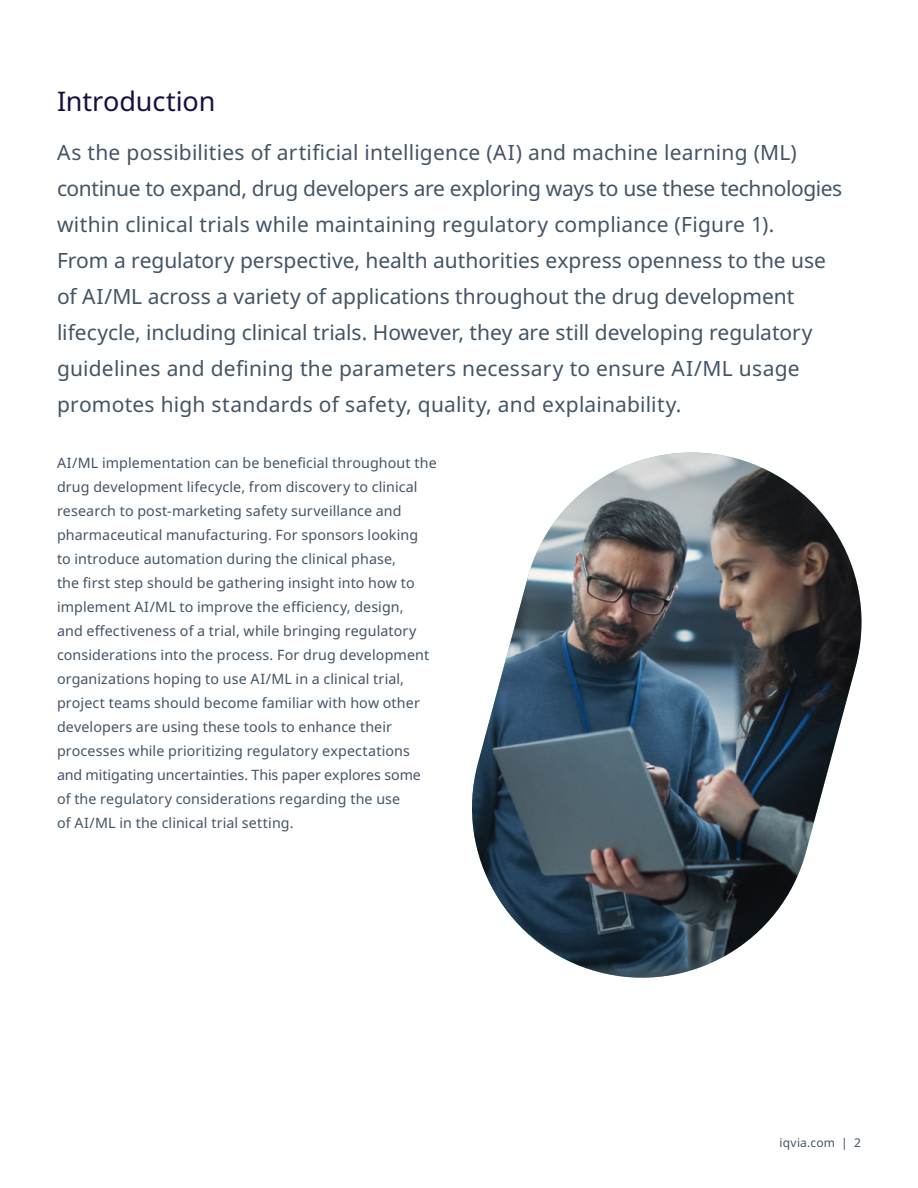
<style>
.page{position:relative;width:918px;height:1188px;background:#fff}
.page>*{position:absolute;margin:0;border:0;box-sizing:border-box;transform-origin:0 0}
.t1{font:27px "Noto Sans";letter-spacing:-.005em;color:#161042}
.t2{font:21px/36px "Noto Sans";letter-spacing:.005em;color:#435465}
.t3{font:14.25px/24px "Noto Sans";letter-spacing:.01em;color:#435465}
.t4{font:12px "Noto Sans";letter-spacing:.015em;color:#435465}
</style>
<div class="page">
<img style="left:472px;top:453px;width:390px;height:525px">
<h1 class="t1" style="left:57px;top:82px;width:160px">Introduction</h1>
<p class="t2" style="left:57px;top:134px;width:787px">As the possibilities of artificial intelligence (AI) and machine learning (ML) continue to expand, drug developers are exploring ways to use these technologies within clinical trials while maintaining regulatory compliance (Figure 1).<br>From a regulatory perspective, health authorities express openness to the use of AI/ML across a variety of applications throughout the drug development lifecycle, including clinical trials. However, they are still developing regulatory guidelines and defining the parameters necessary to ensure AI/ML usage promotes high standards of safety, quality, and explainability.</p>
<p class="t3" style="left:57px;top:451px;width:381px">AI/ML implementation can be beneficial throughout the drug development lifecycle, from discovery to clinical research to post-marketing safety surveillance and pharmaceutical manufacturing. For sponsors looking<br>to introduce automation during the clinical phase,<br>the first step should be gathering insight into how to implement AI/ML to improve the efficiency, design,<br>and effectiveness of a trial, while bringing regulatory considerations into the process. For drug development organizations hoping to use AI/ML in a clinical trial, project teams should become familiar with how other developers are using these tools to enhance their processes while prioritizing regulatory expectations and mitigating uncertainties. This paper explores some of the regulatory considerations regarding the use<br>of AI/ML in the clinical trial setting.</p>
<p class="t4" style="left:780px;top:1134px;width:83px">iqvia.com | 2</p>
</div>
